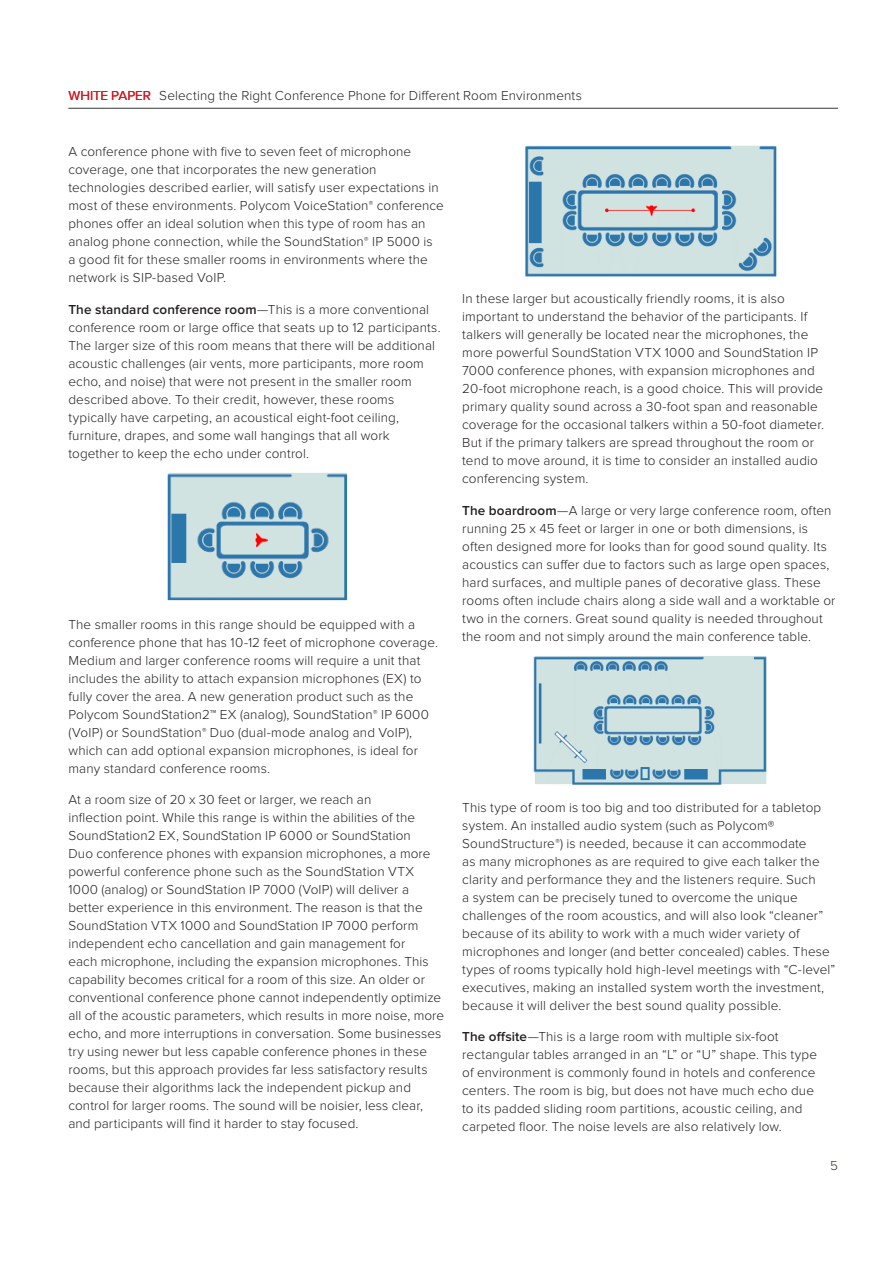
<style>
.page{position:relative;width:893px;height:1263px;background:#fff}
.page>*{position:absolute;margin:0;border:0;box-sizing:border-box;transform-origin:0 0}
.Body_Copy_Text{font:300 13.5px/18px "Proxima Nova";letter-spacing:.01em;color:#231f20}
.t1{font:13.5px "Proxima Nova";letter-spacing:-.01em;color:#d41b21}
.t2{font:300 13.5px "Proxima Nova";color:#2c3742}
.s1{font-weight:600}
</style>
<div class="page">
<hr style="left:68px;top:108px;width:770px;height:1px;background:#636366">
<img style="left:167px;top:473px;width:181px;height:128px">
<img style="left:525px;top:145px;width:251px;height:132px">
<img style="left:533px;top:656px;width:234px;height:129px">
<p class="t1" style="left:68px;top:88px;width:84px">WHITE PAPER</p>
<p class="Body_Copy_Text" style="left:159px;top:87px;width:424px">Selecting the Right Conference Phone for Different Room Environments</p>
<p class="Body_Copy_Text" style="left:68px;top:143px;width:377px">A conference phone with five to seven feet of microphone coverage, one that incorporates the new generation technologies described earlier, will satisfy user expectations in most of these environments. Polycom VoiceStation<sup>®</sup> conference phones offer an ideal solution when this type of room has an analog phone connection, while the SoundStation<sup>®</sup> IP 5000 is<br>a good fit for these smaller rooms in environments where the network is SIP-based VoIP.</p>
<p class="Body_Copy_Text" style="left:68px;top:300px;width:374px"><span class="s1">The standard conference room</span>—This is a more conventional conference room or large office that seats up to 12 participants.<br>The larger size of this room means that there will be additional acoustic challenges (air vents, more participants, more room echo, and noise) that were not present in the smaller room described above. To their credit, however, these rooms typically have carpeting, an acoustical eight-foot ceiling, furniture, drapes, and some wall hangings that all work together to keep the echo under control.</p>
<p class="Body_Copy_Text" style="left:68px;top:615px;width:371px">The smaller rooms in this range should be equipped with a conference phone that has 10-12 feet of microphone coverage.<br>Medium and larger conference rooms will require a unit that includes the ability to attach expansion microphones (EX) to fully cover the area. A new generation product such as the Polycom SoundStation2™ EX (analog), SoundStation<sup>®</sup> IP 6000 (VoIP) or SoundStation<sup>®</sup> Duo (dual-mode analog and VoIP), which can add optional expansion microphones, is ideal for many standard conference rooms.</p>
<p class="Body_Copy_Text" style="left:68px;top:791px;width:377px">At a room size of 20 x 30 feet or larger, we reach an<br>inflection point. While this range is within the abilities of the SoundStation2 EX, SoundStation IP 6000 or SoundStation<br>Duo conference phones with expansion microphones, a more powerful conference phone such as the SoundStation VTX 1000 (analog) or SoundStation IP 7000 (VoIP) will deliver a better experience in this environment. The reason is that the SoundStation VTX 1000 and SoundStation IP 7000 perform independent echo cancellation and gain management for<br>each microphone, including the expansion microphones. This capability becomes critical for a room of this size. An older or conventional conference phone cannot independently optimize all of the acoustic parameters, which results in more noise, more echo, and more interruptions in conversation. Some businesses try using newer but less capable conference phones in these rooms, but this approach provides far less satisfactory results because their algorithms lack the independent pickup and control for larger rooms. The sound will be noisier, less clear, and participants will find it harder to stay focused.</p>
<p class="Body_Copy_Text" style="left:462px;top:290px;width:363px">In these larger but acoustically friendly rooms, it is also important to understand the behavior of the participants. If talkers will generally be located near the microphones, the more powerful SoundStation VTX 1000 and SoundStation IP 7000 conference phones, with expansion microphones and 20-foot microphone reach, is a good choice. This will provide primary quality sound across a 30-foot span and reasonable coverage for the occasional talkers within a 50-foot diameter.<br>But if the primary talkers are spread throughout the room or tend to move around, it is time to consider an installed audio conferencing system.</p>
<p class="Body_Copy_Text" style="left:462px;top:501px;width:375px"><span class="s1">The boardroom</span>—A large or very large conference room, often running 25 x 45 feet or larger in one or both dimensions, is often designed more for looks than for good sound quality. Its acoustics can suffer due to factors such as large open spaces, hard surfaces, and multiple panes of decorative glass. These rooms often include chairs along a side wall and a worktable or two in the corners. Great sound quality is needed throughout the room and not simply around the main conference table.</p>
<p class="Body_Copy_Text" style="left:462px;top:798px;width:375px">This type of room is too big and too distributed for a tabletop system. An installed audio system (such as Polycom® SoundStructure<sup>®</sup>) is needed, because it can accommodate<br>as many microphones as are required to give each talker the clarity and performance they and the listeners require. Such<br>a system can be precisely tuned to overcome the unique challenges of the room acoustics, and will also look “cleaner” because of its ability to work with a much wider variety of microphones and longer (and better concealed) cables. These types of rooms typically hold high-level meetings with “C-level” executives, making an installed system worth the investment, because it will deliver the best sound quality possible.</p>
<p class="Body_Copy_Text" style="left:462px;top:1028px;width:356px"><span class="s1">The offsite</span>—This is a large room with multiple six-foot rectangular tables arranged in an “L” or “U” shape. This type of environment is commonly found in hotels and conference centers. The room is big, but does not have much echo due to its padded sliding room partitions, acoustic ceiling, and carpeted floor. The noise levels are also relatively low.</p>
<p class="t2" style="left:830px;top:1158px;width:9px">5</p>
</div>
